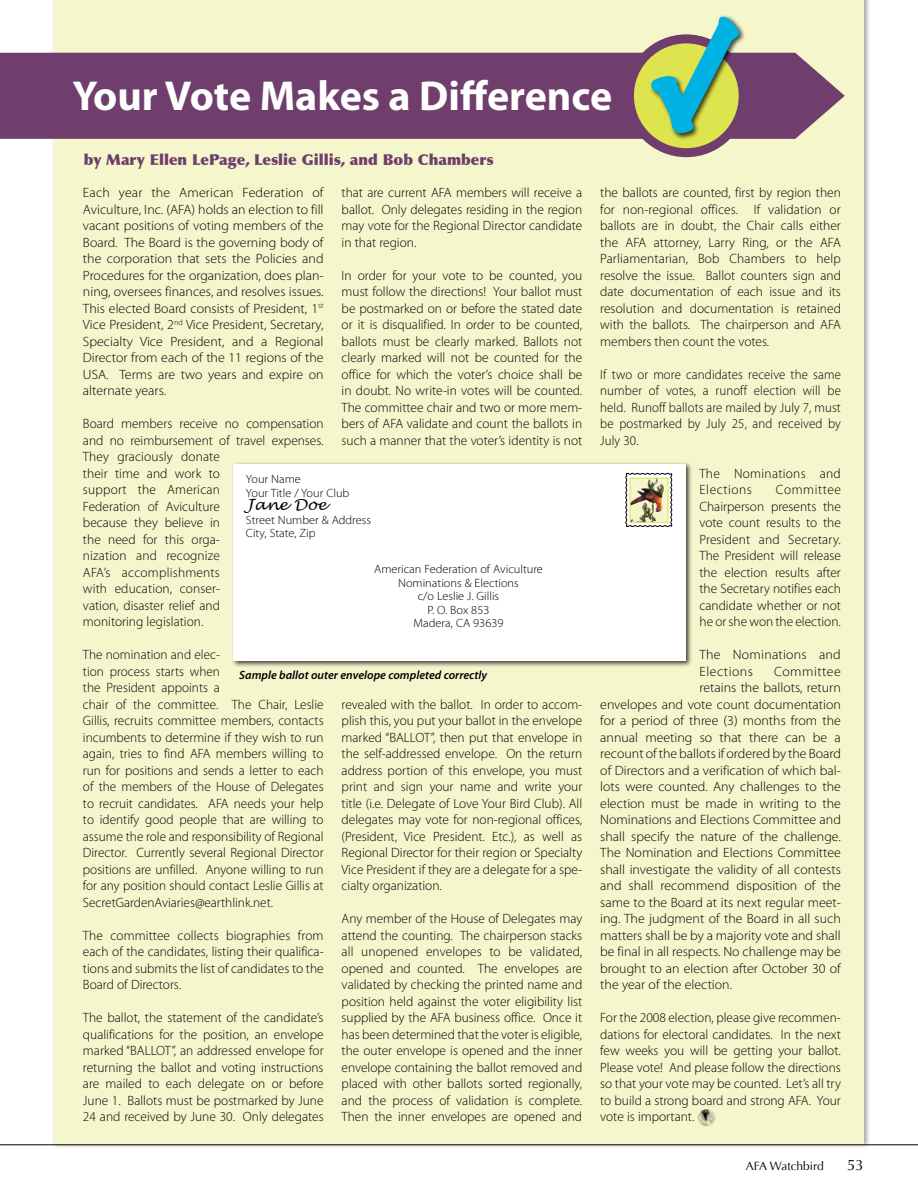
<style>
.page{position:relative;width:918px;height:1188px;background:#fff}
.page>*{position:absolute;margin:0;border:0;box-sizing:border-box;transform-origin:0 0}
.t1{font:expanded 157.5px "Marker Felt";color:#00b2e3}
.t2{font:700 42px "Myriad Pro";color:#fff}
.t3{font:900 15px "Optima";color:#703e6d}
.t4{font:italic 15px "Lucida Handwriting";color:#000}
.t5{font:15px "Optima";color:#000}
.t6{font:300 13.5px/16.5px "Myriad Pro";color:#000;text-align:justify}
.t7{font:300 13.5px/16.5px "Myriad Pro";color:#000;text-align:justify;scale:.95 1}
.t8{font:300 13.5px/16.5px "Myriad Pro";letter-spacing:.02em;color:#000}
.t9{font:300 13.5px "Myriad Pro";letter-spacing:.035em;color:#000}
.t10{font:300 12px/13.5px "Myriad Pro";color:#000}
.t11{font:italic 600 12px "Myriad Pro";color:#000}
.t12{font:12px "Optima";color:#000}
</style>
<div class="page">
<div style="left:51px;top:0;width:826px;height:1154px;background:#000;opacity:.35"></div>
<div style="left:54px;top:0;width:810px;height:1145px;background:#f5f6cc"></div>
<div style="left:0;top:53px;width:648px;height:86px;background:#703e6d"></div>
<img style="left:698px;top:1109px;width:17px;height:18px;border-radius:9px">
<div style="left:231px;top:461px;width:467px;height:213px;background:#000;opacity:.75"></div>
<div style="left:233px;top:464px;width:453px;height:197px;background:#fff"></div>
<svg style="left:629px;top:39px;width:114px;height:114px"></svg>
<div style="left:625px;top:34px;width:123px;height:123px;border:9px solid #703e6d;border-radius:50%"></div>
<div style="left:649px;top:15px;width:269px;height:194px;background:#000;opacity:.75"></div>
<svg style="left:625px;top:473px;width:47px;height:54px"></svg>
<svg style="left:630px;top:478px;width:38px;height:45px"></svg>
<img style="left:631px;top:478px;width:25px;height:27px">
<hr style="left:0;top:1144px;width:918px;height:1px;background:#000">
<h2 class="t2" style="left:72px;top:73px;width:541px">Your Vote Makes a Difference</h2>
<p class="t3" style="left:84px;top:151px;width:411px">by Mary Ellen LePage, Leslie Gillis, and Bob Chambers</p>
<h1 class="t1" style="left:649px;top:-10px;width:94px">√</h1>
<p class="t6" style="left:83px;top:185px;width:242px">Each year the American Federation of Aviculture, Inc. (AFA) holds an election to fill vacant positions of voting members of the Board. The Board is the governing body of the corporation that sets the Policies and Procedures for the organization, does plan&shy;ning, oversees finances, and resolves issues.<br>This elected Board consists of President, 1<sup>st </sup>Vice President, 2<sup>nd</sup> Vice President, Secretary, Specialty Vice President, and a Regional Director from each of the 11 regions of the USA. Terms are two years and expire on alternate years.</p>
<p class="t6" style="left:83px;top:416px;width:242px;text-align:left">Board members receive no compensation and no reimbursement of travel expenses.<br>They graciously donate<br>their time and work to<br>support the American<br>Federation of Aviculture<br>because they believe in<br>the need for this orga-<br>nization and recognize<br>AFA’s accomplishments<br>with education, conser-<br>vation, disaster relief and<br>monitoring legislation.</p>
<p class="t6" style="left:83px;top:647px;width:242px;text-align:left">The nomination and elec-<br>tion process starts when<br>the President appoints a<br>chair of the committee. The Chair, Leslie Gillis, recruits committee members, contacts incumbents to determine if they wish to run again, tries to find AFA members willing to run for positions and sends a letter to each of the members of the House of Delegates to recruit candidates. AFA needs your help to identify good people that are willing to assume the role and responsibility of Regional Director. Currently several Regional Director positions are unfilled. Anyone willing to run for any position should contact Leslie Gillis at SecretGardenAviaries@earthlink.net.</p>
<p class="t6" style="left:83px;top:927px;width:242px">The committee collects biographies from each of the candidates, listing their qualifica&shy;tions and submits the list of candidates to the Board of Directors.</p>
<p class="t6" style="left:83px;top:1010px;width:242px">The ballot, the statement of the candidate’s qualifications for the position, an envelope marked “BALLOT”, an addressed envelope for returning the ballot and voting instructions are mailed to each delegate on or before June 1. Ballots must be postmarked by June 24 and received by June 30. Only delegates</p>
<p class="t6" style="left:342px;top:185px;width:242px">that are current AFA members will receive a ballot. Only delegates residing in the region may vote for the Regional Director candidate in that region.</p>
<p class="t6" style="left:342px;top:267px;width:242px">In order for your vote to be counted, you must follow the directions! Your ballot must be postmarked on or before the stated date or it is disqualified. In order to be counted, ballots must be clearly marked. Ballots not clearly marked will not be counted for the office for which the voter’s choice shall be in doubt. No write-in votes will be counted.<br>The committee chair and two or more mem&shy;bers of AFA validate and count the ballots in such a manner that the voter’s identity is not</p>
<p class="t10" style="left:246px;top:473px;width:105px">Your Name<br>Your Title / Your Club</p>
<p class="t4" style="left:246px;top:496px;width:82px">Jane Doe</p>
<p class="t10" style="left:246px;top:513px;width:127px">Street Number &amp; Address<br>City, State, Zip</p>
<p class="t10" style="left:374px;top:563px;width:170px;text-align:center">American Federation of Aviculture<br>Nominations &amp; Elections<br>c/o Leslie J. Gillis<br>P. O. Box 853<br>Madera, CA 93639</p>
<p class="t11" style="left:239px;top:668px;width:250px">Sample ballot outer envelope completed correctly</p>
<p class="t6" style="left:342px;top:696px;width:242px">revealed with the ballot. In order to accom&shy;plish this, you put your ballot in the envelope marked “BALLOT”, then put that envelope in the self-addressed envelope. On the return address portion of this envelope, you must print and sign your name and write your title (i.e. Delegate of Love Your Bird Club). All delegates may vote for non-regional offices, (President, Vice President. Etc.), as well as Regional Director for their region or Specialty Vice President if they are a delegate for a spe&shy;cialty organization.</p>
<p class="t6" style="left:342px;top:911px;width:242px">Any member of the House of Delegates may attend the counting. The chairperson stacks all unopened envelopes to be validated, opened and counted. The envelopes are validated by checking the printed name and position held against the voter eligibility list supplied by the AFA business office. Once it has been determined that the voter is eligible, the outer envelope is opened and the inner envelope containing the ballot removed and placed with other ballots sorted regionally, and the process of validation is complete.<br>Then the inner envelopes are opened and</p>
<p class="t6" style="left:600px;top:185px;width:242px">the ballots are counted, first by region then for non-regional offices. If validation or ballots are in doubt, the Chair calls either the AFA attorney, Larry Ring, or the AFA Parliamentarian, Bob Chambers to help resolve the issue. Ballot counters sign and date documentation of each issue and its resolution and documentation is retained with the ballots. The chairperson and AFA members then count the votes.</p>
<p class="t7" style="left:600px;top:366px;width:255px">If two or more candidates receive the same number of votes, a runoff election will be held. Runoff ballots are mailed by July 7, must be postmarked by July 25, and received by July 30.</p>
<p class="t8" style="left:700px;top:465px;width:143px">The Nominations and<br>Elections</p>
<p class="t6" style="left:700px;top:482px;width:143px;text-indent:76px">Committee Chairperson presents the vote count results to the President and Secretary.<br>The President will release the election results after the Secretary notifies each candidate whether or not he or she won the election.</p>
<p class="t6" style="left:700px;top:647px;width:143px">The Nominations and<br>Elections</p>
<p class="t9" style="left:774px;top:664px;width:68px">Committee</p>
<p class="t6" style="left:700px;top:680px;width:143px">retains the ballots, return</p>
<p class="t6" style="left:600px;top:696px;width:242px">envelopes and vote count documentation</p>
<p class="t6" style="left:600px;top:713px;width:242px">for a period of three (3) months from the</p>
<p class="t6" style="left:600px;top:729px;width:242px">annual meeting so that there can be a</p>
<p class="t6" style="left:600px;top:746px;width:242px">recount of the ballots if ordered by the Board</p>
<p class="t6" style="left:600px;top:762px;width:242px">of Directors and a verification of which bal-</p>
<p class="t6" style="left:600px;top:779px;width:242px">lots were counted. Any challenges to the</p>
<p class="t6" style="left:600px;top:795px;width:242px">election must be made in writing to the</p>
<p class="t6" style="left:600px;top:812px;width:242px">Nominations and Elections Committee and</p>
<p class="t6" style="left:600px;top:828px;width:242px">shall specify the nature of the challenge.</p>
<p class="t6" style="left:600px;top:845px;width:242px">The Nomination and Elections Committee</p>
<p class="t6" style="left:600px;top:861px;width:242px">shall investigate the validity of all contests</p>
<p class="t6" style="left:600px;top:878px;width:242px">and shall recommend disposition of the</p>
<p class="t6" style="left:600px;top:894px;width:242px">same to the Board at its next regular meet-</p>
<p class="t6" style="left:600px;top:911px;width:242px">ing. The judgment of the Board in all such</p>
<p class="t6" style="left:600px;top:927px;width:242px">matters shall be by a majority vote and shall</p>
<p class="t6" style="left:600px;top:944px;width:242px">be final in all respects. No challenge may be</p>
<p class="t6" style="left:600px;top:960px;width:242px">brought to an election after October 30 of</p>
<p class="t6" style="left:600px;top:977px;width:133px">the year of the election.</p>
<p class="t6" style="left:600px;top:1010px;width:242px">For the 2008 election, please give recommen&shy;dations for electoral candidates. In the next few weeks you will be getting your ballot.<br>Please vote! And please follow the directions so that your vote may be counted. Let’s all try to build a strong board and strong AFA. Your vote is important.</p>
<p class="t12" style="left:746px;top:1159px;width:80px">AFA Watchbird</p>
<p class="t5" style="left:847px;top:1156px;width:18px">53</p>
</div>
